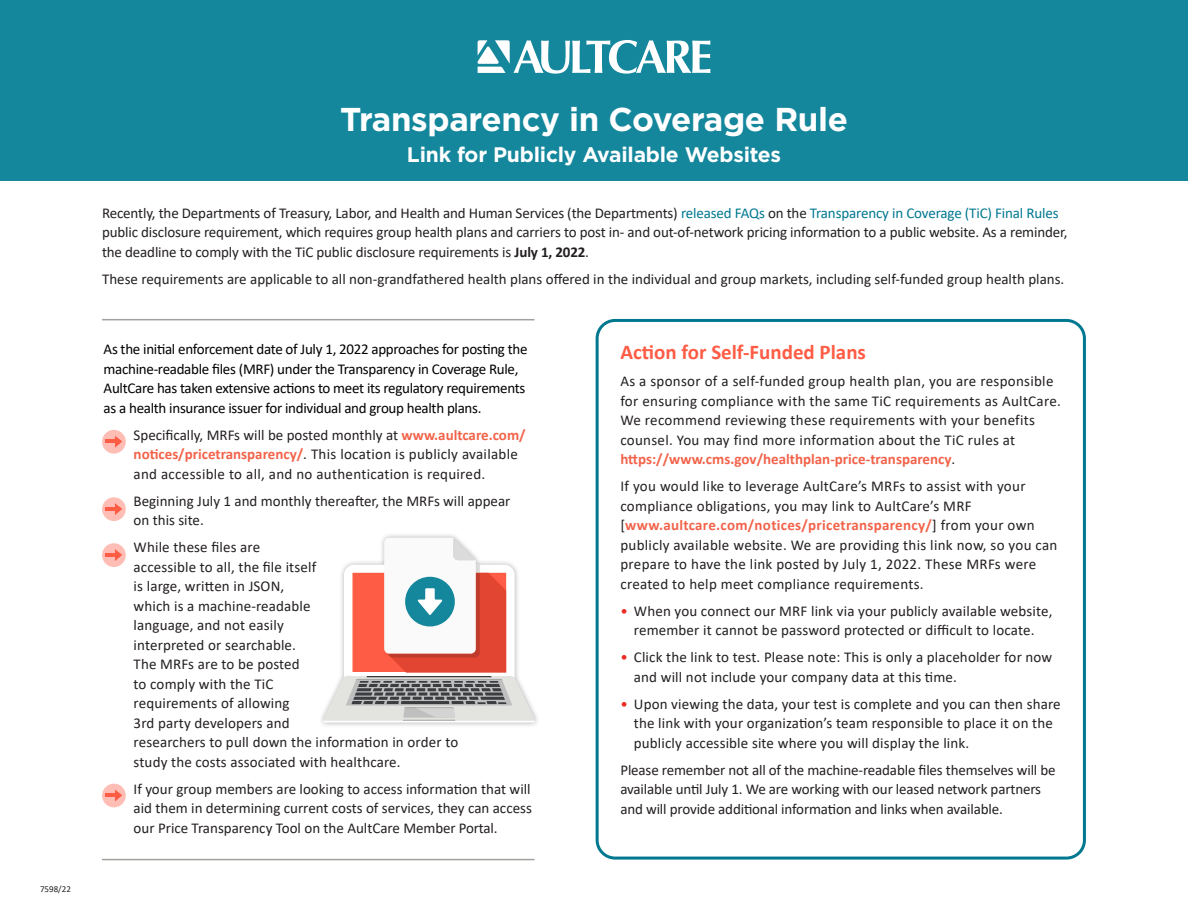
<style>
.page{position:relative;width:1188px;height:918px;background:#fff}
.page>*{position:absolute;margin:0;border:0;box-sizing:border-box;transform-origin:0 0}
.t1{font:700 33px "Gotham";letter-spacing:-.01em;color:#fff}
.t2{font:700 21px "Gotham";letter-spacing:-.01em;color:#fff}
.t3{font:700 21px "Calibri";color:#ff5c45}
.t4{font:15px/19.5px "Calibri";letter-spacing:.01em;color:#231f20}
.t5{font:15px/19.5px "Calibri";letter-spacing:-.01em;color:#231f20}
.t6{font:15px/19.5px "Calibri";letter-spacing:-.02em;color:#000}
.t7{font:9px "Calibri";color:#231f20}
.s1{color:#007890}
.s2{font-weight:700}
.s3{font-weight:700;color:#f2634a}
.s4{color:#ee2a23}
</style>
<div class="page">
<div style="left:0;top:0;width:1188px;height:180px;background:#14879c"></div>
<svg style="left:478px;top:40px;width:232px;height:34px"></svg>
<div style="left:596px;top:319px;width:490px;height:541px;border:3px solid #007890;border-radius:18px"></div>
<svg style="left:102px;top:430px;width:24px;height:24px"></svg>
<svg style="left:105px;top:436px;width:17px;height:12px"></svg>
<div style="left:102px;top:497px;width:24px;height:24px;background:#ffbeb5;border-radius:50%"></div>
<hr style="left:105px;top:507px;width:11px;height:4px;background:#ff5c45">
<svg style="left:115px;top:503px;width:7px;height:12px"></svg>
<div style="left:102px;top:543px;width:24px;height:24px;background:#ffbeb5;border-radius:50%"></div>
<hr style="left:105px;top:553px;width:11px;height:4px;background:#ff5c45">
<svg style="left:115px;top:549px;width:7px;height:12px"></svg>
<div style="left:102px;top:784px;width:24px;height:23px;background:#ffbeb5;border-radius:50%"></div>
<hr style="left:105px;top:793px;width:11px;height:4px;background:#ff5c45">
<svg style="left:115px;top:790px;width:7px;height:12px"></svg>
<div style="left:318px;top:532px;width:222px;height:196px;background:#231f20;opacity:.35"></div>
<svg style="left:324px;top:538px;width:211px;height:185px"></svg>
<hr style="left:102px;top:319px;width:433px;height:1px;background:#a1a19e">
<hr style="left:102px;top:859px;width:433px;height:1px;background:#a1a19e">
<p class="t7" style="left:40px;top:883px;width:32px">7598/22</p>
<p class="t1" style="left:340px;top:97px;width:509px">Transparency in Coverage Rule</p>
<p class="t2" style="left:407px;top:141px;width:376px">Link for Publicly Available Websites</p>
<p class="t5" style="left:102px;top:203px;width:967px">Recently, the Departments of Treasury, Labor, and Health and Human Services (the Departments) <span class="s1">released FAQs</span> on the <span class="s1">Transparency in Coverage (TiC) Final Rules </span>public disclosure requirement, which requires group health plans and carriers to post in- and out-of-network pricing information to a public website. As a reminder, the deadline to comply with the TiC public disclosure requirements is <span class="s2">July 1, 2022</span>.</p>
<p class="t4" style="left:102px;top:269px;width:964px">These requirements are applicable to all non-grandfathered health plans offered in the individual and group markets, including self-funded group health plans.</p>
<p class="t6" style="left:104px;top:339px;width:425px">As the initial enforcement date of July 1, 2022 approaches for posting the machine-readable files (MRF) under the Transparency in Coverage Rule, AultCare has taken extensive actions to meet its regulatory requirements as a health insurance issuer for individual and group health plans.</p>
<p class="t4" style="left:134px;top:424px;width:394px">Specifically, MRFs will be posted monthly at <span class="s3">www.aultcare.com/ notices/pricetransparency/</span>. This location is publicly available and accessible to all, and no authentication is required.</p>
<p class="t4" style="left:134px;top:490px;width:378px">Beginning July 1 and monthly thereafter, the MRFs will appear</p>
<p class="t4" style="left:134px;top:510px;width:72px">on this site.</p>
<p class="t4" style="left:134px;top:537px;width:326px">While these files are<br>accessible to all, the file itself<br>is large, written in JSON,<br>which is a machine-readable<br>language, and not easily<br>interpreted or searchable.<br>The MRFs are to be posted<br>to comply with the TiC<br>requirements of allowing<br>3rd party developers and<br>researchers to pull down the information in order to</p>
<p class="t4" style="left:134px;top:751px;width:269px">study the costs associated with healthcare.</p>
<p class="t4" style="left:134px;top:778px;width:400px;text-align:justify">If your group members are looking to access information that will aid them in determining current costs of services, they can access our Price Transparency Tool on the AultCare Member Portal.</p>
<p class="t3" style="left:620px;top:337px;width:247px">Action for Self-Funded Plans</p>
<p class="t4" style="left:620px;top:371px;width:442px">As a sponsor of a self-funded group health plan, you are responsible for ensuring compliance with the same TiC requirements as AultCare.<br>We recommend reviewing these requirements with your benefits counsel. You may find more information about the TiC rules at <span class="s3">https://www.cms.gov/healthplan-price-transparency</span>.</p>
<p class="t4" style="left:620px;top:476px;width:407px">If you would like to leverage AultCare’s MRFs to assist with your compliance obligations, you may link to AultCare’s MRF</p>
<p class="t4" style="left:620px;top:515px;width:439px">[<span class="s3">www.aultcare.com/notices/pricetransparency/</span>] from your own publicly available website. We are providing this link now, so you can prepare to have the link posted by July 1, 2022. These MRFs were created to help meet compliance requirements.</p>
<p class="t4" style="left:620px;top:601px;width:434px;text-align:center"><span class="s4">•</span> When you connect our MRF link via your publicly available website, remember it cannot be password protected or difficult to locate.</p>
<p class="t4" style="left:634px;top:647px;width:420px;text-indent:-14px"><span class="s4">•</span> Click the link to test. Please note: This is only a placeholder for now and will not include your company data at this time.</p>
<p class="t4" style="left:634px;top:694px;width:428px;text-indent:-14px"><span class="s4">•</span> Upon viewing the data, your test is complete and you can then share the link with your organization’s team responsible to place it on the publicly accessible site where you will display the link.</p>
<p class="t5" style="left:620px;top:760px;width:437px">Please remember not all of the machine-readable files themselves will be available until July 1. We are working with our leased network partners and will provide additional information and links when available.</p>
</div>
